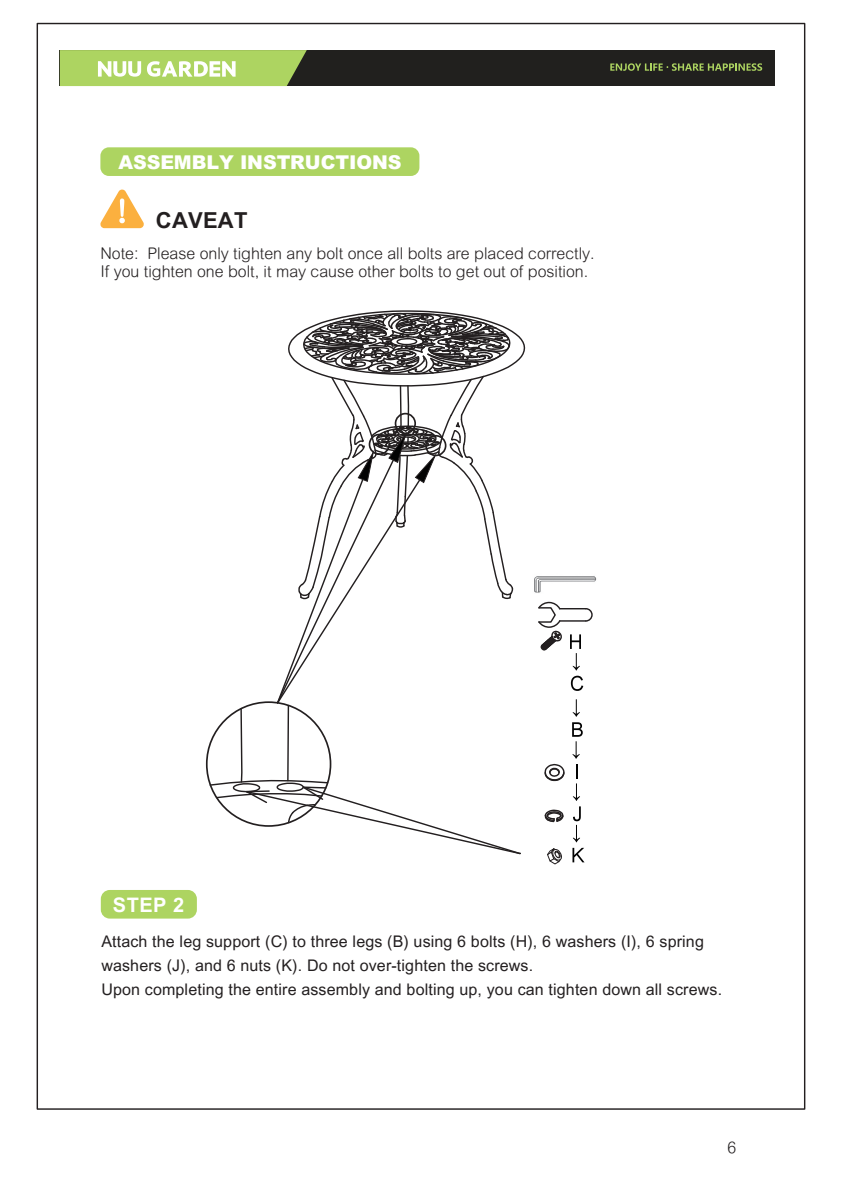
<style>
.page{position:relative;width:842px;height:1191px;background:#fff}
.page>*{position:absolute;margin:0;border:0;box-sizing:border-box;transform-origin:0 0}
.t1{font:700 22px "Arial MT Pro";letter-spacing:.01em;color:#231f20}
.t2{font:700 20px "Arial MT Pro";color:#fff}
.t3{font:900 19px "Arial MT Pro";letter-spacing:-.005em;color:#fff}
.t4{font:16px/24px "Arial MT Pro";letter-spacing:.01em;color:#231f20}
.t5{font:300 16px/18px "Arial Rounded MT Pro";color:#231f20}
</style>
<div class="page">
<svg style="left:100px;top:189px;width:44px;height:40px"></svg>
<div style="left:101px;top:890px;width:96px;height:28px;background:#add461;border-radius:9px"></div>
<div style="left:100px;top:147px;width:319px;height:29px;background:#add461;border-radius:9px"></div>
<div style="left:60px;top:50px;width:715px;height:36px;background:#21201e"></div>
<svg style="left:60px;top:50px;width:247px;height:36px;background:#b1d173"></svg>
<svg style="left:610px;top:63px;width:152px;height:8px"></svg>
<img style="left:534px;top:576px;width:63px;height:17px">
<svg style="left:573px;top:699px;width:7px;height:17px"></svg>
<svg style="left:572px;top:722px;width:11px;height:36px"></svg>
<svg style="left:573px;top:764px;width:8px;height:78px"></svg>
<svg style="left:572px;top:848px;width:12px;height:14px"></svg>
<svg style="left:544px;top:763px;width:21px;height:19px"></svg>
<svg style="left:544px;top:809px;width:20px;height:14px"></svg>
<svg style="left:547px;top:848px;width:15px;height:17px"></svg>
<svg style="left:538px;top:601px;width:55px;height:90px"></svg>
<svg style="left:209px;top:310px;width:317px;height:545px"></svg>
<p class="t3" style="left:118px;top:150px;width:285px">ASSEMBLY INSTRUCTIONS</p>
<h1 class="t1" style="left:156px;top:207px;width:93px">CAVEAT</h1>
<p class="t5" style="left:100px;top:245px;width:496px">Note: Please only tighten any bolt once all bolts are placed correctly.<br>If you tighten one bolt, it may cause other bolts to get out of position.</p>
<p class="t2" style="left:113px;top:893px;width:73px">STEP 2</p>
<p class="t4" style="left:101px;top:929px;width:622px">Attach the leg support (C) to three legs (B) using 6 bolts (H), 6 washers (I), 6 spring washers (J), and 6 nuts (K). Do not over-tighten the screws.<br>Upon completing the entire assembly and bolting up, you can tighten down all screws.</p>
<p class="t5" style="left:727px;top:1138px;width:10px">6</p>
</div>
